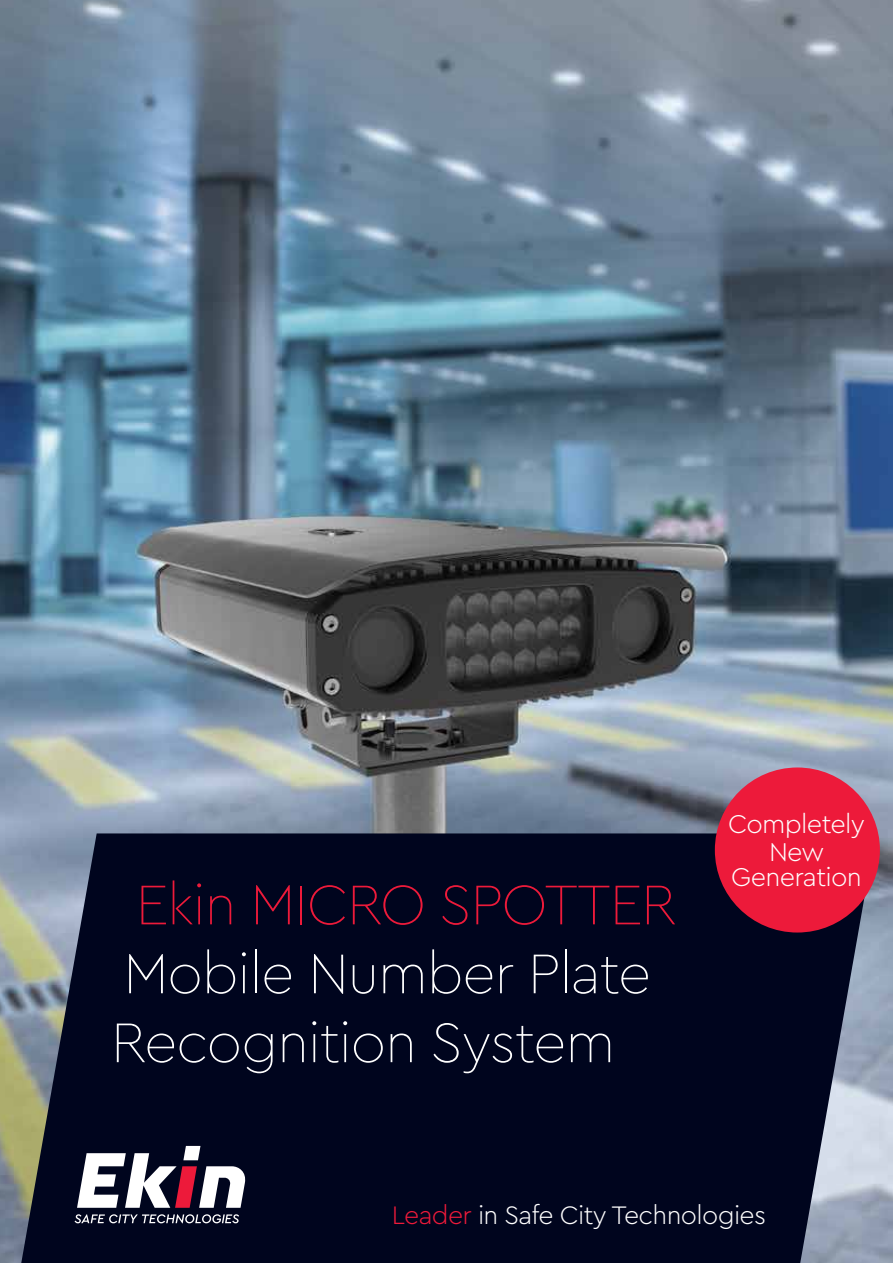
<style>
.page{position:relative;width:893px;height:1263px;background:#fff}
.page>*{position:absolute;margin:0;border:0;box-sizing:border-box;transform-origin:0 0}
.t1{font:100 58.5px/68.8px "Cera PRO";letter-spacing:-.025em;color:#fff}
.t2{font:100 58.5px "Cera PRO";letter-spacing:-.025em;color:#ed1a3a}
.t3{font:300 27px/28.5px "Cera PRO";letter-spacing:-.025em;color:#fff;text-align:center}
.t4{font:300 26.55px "Cera PRO";letter-spacing:-.025em;color:#fff}
.s1{color:#ed1a3a}
</style>
<div class="page">
<img style="left:0;top:0;width:893px;height:1263px">
<svg style="left:21px;top:833px;width:855px;height:430px;fill:#00051e"></svg>
<svg style="left:77px;top:1146px;width:170px;height:62px"></svg>
<svg style="left:75px;top:1214px;width:164px;height:9px"></svg>
<div style="left:715px;top:767px;width:165px;height:165px;background:#ed1a3a;border-radius:50%"></div>
<p class="t2" style="left:135px;top:866px;width:542px">Ekin MICRO SPOTTER</p>
<p class="t1" style="left:111px;top:937px;width:542px">Mobile Number Plate<br>Recognition System</p>
<p class="t3" style="left:728px;top:808px;width:138px">Completely<br>New</p>
<p class="t3" style="left:731px;top:861px;width:132px">Generation</p>
<p class="t4" style="left:392px;top:1197px;width:376px"><span class="s1">Leader</span> in Safe City Technologies</p>
</div>
